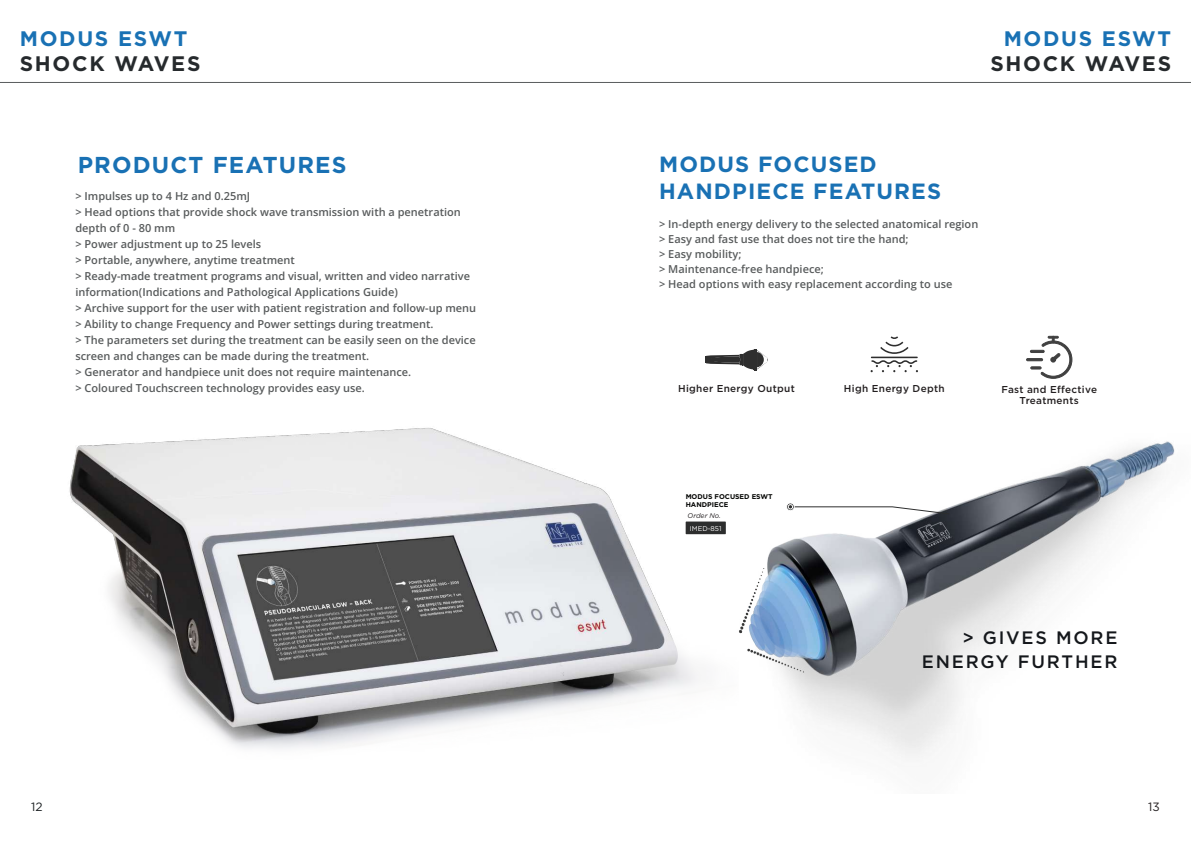
<style>
.page{position:relative;width:1191px;height:842px;background:#fff}
.page>*{position:absolute;margin:0;border:0;box-sizing:border-box;transform-origin:0 0}
.t1{font:700 23px "Gotham";letter-spacing:.05em;color:#1971b4}
.t2{font:700 22px/26.4px "Gotham";letter-spacing:.05em;color:#1971b4}
.t3{font:700 21px "Gotham";letter-spacing:.08em;color:#262a2d}
.t4{font:700 21px "Gotham";letter-spacing:.08em;color:#1971b4}
.t5{font:500 18px/24px "Gotham";letter-spacing:.1em;color:#14171b;text-align:right}
.t6{font:12px "Gotham";color:#1a1f21}
.t7{font:12px "Gotham";color:#231f20}
.t8{font:600 11px/16px "Open Sans";color:#585b5c}
.t9{font:500 10px/11px "Gotham";letter-spacing:.03em;color:#231f20;text-align:center}
.t10{font:700 6.9px/8.3px "Gotham";color:#040503}
.t11{font:6.9px "Gotham";color:#fff}
.t12{font:italic 6.8px "Gotham";color:#231f20}
</style>
<div class="page">
<hr style="left:0;top:82px;width:1191px;height:1px;background:#585b5c">
<img style="left:69px;top:427px;width:570px;height:322px">
<img style="left:639px;top:441px;width:536px;height:317px">
<div style="left:786px;top:502px;width:8px;height:9px;border:1px solid #fff;border-radius:50%"></div>
<svg style="left:788px;top:504px;width:161px;height:10px"></svg>
<div style="left:685px;top:521px;width:41px;height:13px;background:#2d2e2e"></div>
<svg style="left:705px;top:349px;width:63px;height:21px"></svg>
<svg style="left:880px;top:336px;width:28px;height:18px"></svg>
<hr style="left:871px;top:357px;width:46px;height:1px;background:#2e2e2e">
<svg style="left:870px;top:360px;width:48px;height:12px"></svg>
<svg style="left:1026px;top:336px;width:46px;height:43px"></svg>
<h3 class="t4" style="left:20px;top:24px;width:169px">MODUS ESWT</h3>
<h3 class="t3" style="left:20px;top:50px;width:182px">SHOCK WAVES</h3>
<h1 class="t1" style="left:78px;top:149px;width:270px">PRODUCT FEATURES</h1>
<p class="t8" style="left:75px;top:188px;width:402px">&gt; Impulses up to 4 Hz and 0.25mJ<br>&gt; Head options that provide shock wave transmission with a penetration depth of 0 - 80 mm<br>&gt; Power adjustment up to 25 levels<br>&gt; Portable, anywhere, anytime treatment<br>&gt; Ready-made treatment programs and visual, written and video narrative information(Indications and Pathological Applications Guide)<br>&gt; Archive support for the user with patient registration and follow-up menu &gt; Ability to change Frequency and Power settings during treatment.<br>&gt; The parameters set during the treatment can be easily seen on the device screen and changes can be made during the treatment.<br>&gt; Generator and handpiece unit does not require maintenance.<br>&gt; Coloured Touchscreen technology provides easy use.</p>
<h3 class="t4" style="left:1003px;top:24px;width:169px">MODUS ESWT</h3>
<h3 class="t3" style="left:990px;top:50px;width:182px">SHOCK WAVES</h3>
<h2 class="t2" style="left:659px;top:151px;width:283px">MODUS FOCUSED<br>HANDPIECE FEATURES</h2>
<p class="t8" style="left:659px;top:216px;width:321px;line-height:15px">&gt; In-depth energy delivery to the selected anatomical region &gt; Easy and fast use that does not tire the hand;<br>&gt; Easy mobility;<br>&gt; Maintenance-free handpiece;<br>&gt; Head options with easy replacement according to use</p>
<p class="t9" style="left:678px;top:383px;width:118px">Higher Energy Output</p>
<p class="t9" style="left:844px;top:383px;width:102px">High Energy Depth</p>
<p class="t9" style="left:1001px;top:384px;width:97px">Fast and Effective<br>Treatments</p>
<p class="t10" style="left:685px;top:492px;width:89px">MODUS FOCUSED ESWT<br>HANDPIECE</p>
<p class="t12" style="left:687px;top:512px;width:35px">Order No.</p>
<p class="t11" style="left:690px;top:524px;width:33px">IMED-851</p>
<h3 class="t5" style="left:922px;top:625px;width:197px">&gt; GIVES MORE<br>ENERGY FURTHER</h3>
<p class="t6" style="left:31px;top:799px;width:13px">12</p>
<p class="t7" style="left:1148px;top:799px;width:13px">13</p>
</div>
